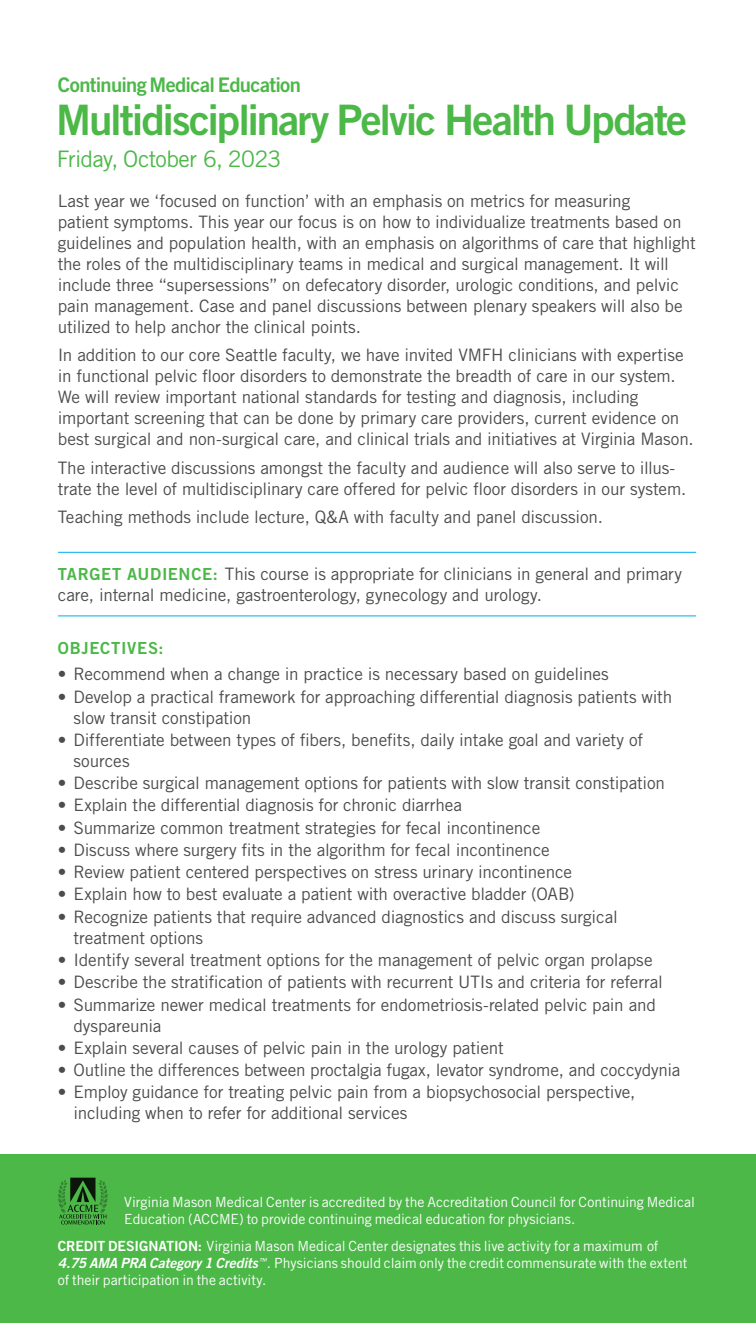
<style>
.page{position:relative;width:756px;height:1323px;background:#fff}
.page>*{position:absolute;margin:0;border:0;box-sizing:border-box;transform-origin:0 0}
.t1{font:42px "Trade Gothic LT Std Bd 2";letter-spacing:-.05em;color:#4cb848}
.t2{font:22.75px "Trade Gothic LT Std";letter-spacing:-.03em;color:#4cb848}
.t3{font:20.12px "Trade Gothic LT Std Bd 2";letter-spacing:-.035em;color:#4cb848}
.t4{font:17.15px/21px "Trade Gothic LT Std";letter-spacing:-.01em;color:#4b4c4d}
.t5{font:16.62px "Trade Gothic LT Std Bd 2";letter-spacing:.045em;color:#4cb848}
.t6{font:14px/17px "Trade Gothic LT Std";letter-spacing:-.005em;color:#fff}
.s1{font-family:"Trade Gothic LT Std Bd 2";font-size:16.62px;color:#4cb848}
.s2{font-family:"Trade Gothic LT Std Bd 2"}
.s3{font-family:"Trade Gothic LT Std Bd 2 Obl"}
</style>
<div class="page">
<hr style="left:58px;top:552px;width:638px;height:1px;background:#00adeb">
<hr style="left:58px;top:615px;width:638px;height:1px;background:#00adeb">
<div style="left:0;top:1155px;width:756px;height:168px;background:#4cb848"></div>
<svg style="left:58px;top:1178px;width:50px;height:47px"></svg>
<p class="t3" style="left:58px;top:73px;width:245px">Continuing Medical Education</p>
<h1 class="t1" style="left:56px;top:94px;width:633px">Multidisciplinary Pelvic Health Update</h1>
<h2 class="t2" style="left:57px;top:145px;width:226px">Friday, October 6, 2023</h2>
<p class="t4" style="left:58px;top:190px;width:640px">Last year we ‘focused on function’ with an emphasis on metrics for measuring<br>patient symptoms. This year our focus is on how to individualize treatments based on guidelines and population health, with an emphasis on algorithms of care that highlight the roles of the multidisciplinary teams in medical and surgical management. It will include three “supersessions” on defecatory disorder, urologic conditions, and pelvic pain management. Case and panel discussions between plenary speakers will also be utilized to help anchor the clinical points.</p>
<p class="t4" style="left:58px;top:344px;width:638px">In addition to our core Seattle faculty, we have invited VMFH clinicians with expertise in functional pelvic floor disorders to demonstrate the breadth of care in our system.<br>We will review important national standards for testing and diagnosis, including important screening that can be done by primary care providers, current evidence on best surgical and non-surgical care, and clinical trials and initiatives at Virginia Mason.</p>
<p class="t4" style="left:58px;top:457px;width:630px">The interactive discussions amongst the faculty and audience will also serve to illus&shy;trate the level of multidisciplinary care offered for pelvic floor disorders in our system.</p>
<p class="t4" style="left:58px;top:506px;width:547px">Teaching methods include lecture, Q&amp;A with faculty and panel discussion.</p>
<p class="t4" style="left:58px;top:563px;width:626px"><span class="s1">TARGET AUDIENCE:</span> This course is appropriate for clinicians in general and primary care, internal medicine, gastroenterology, gynecology and urology.</p>
<p class="t5" style="left:58px;top:638px;width:107px">OBJECTIVES:</p>
<p class="t4" style="left:58px;top:664px;width:553px">• Recommend when a change in practice is necessary based on guidelines</p>
<p class="t4" style="left:73px;top:686px;width:600px;text-indent:-16px">• Develop a practical framework for approaching differential diagnosis patients with slow transit constipation</p>
<p class="t4" style="left:73px;top:729px;width:571px;text-indent:-16px">• Differentiate between types of fibers, benefits, daily intake goal and variety of sources</p>
<p class="t4" style="left:58px;top:772px;width:609px">• Describe surgical management options for patients with slow transit constipation</p>
<p class="t4" style="left:58px;top:795px;width:406px">• Explain the differential diagnosis for chronic diarrhea</p>
<p class="t4" style="left:58px;top:817px;width:484px">• Summarize common treatment strategies for fecal incontinence</p>
<p class="t4" style="left:58px;top:839px;width:494px">• Discuss where surgery fits in the algorithm for fecal incontinence</p>
<p class="t4" style="left:58px;top:861px;width:516px">• Review patient centered perspectives on stress urinary incontinence</p>
<p class="t4" style="left:58px;top:884px;width:518px">• Explain how to best evaluate a patient with overactive bladder (OAB)</p>
<p class="t4" style="left:74px;top:906px;width:546px;text-indent:-16px">• Recognize patients that require advanced diagnostics and discuss surgical treatment options</p>
<p class="t4" style="left:58px;top:949px;width:596px">• Identify several treatment options for the management of pelvic organ prolapse</p>
<p class="t4" style="left:58px;top:971px;width:607px">• Describe the stratification of patients with recurrent UTIs and criteria for referral</p>
<p class="t4" style="left:74px;top:994px;width:584px;text-indent:-16px">• Summarize newer medical treatments for endometriosis-related pelvic pain and dyspareunia</p>
<p class="t4" style="left:58px;top:1037px;width:448px">• Explain several causes of pelvic pain in the urology patient</p>
<p class="t4" style="left:58px;top:1059px;width:624px">• Outline the differences between proctalgia fugax, levator syndrome, and coccydynia</p>
<p class="t4" style="left:74px;top:1081px;width:564px;text-indent:-16px">• Employ guidance for treating pelvic pain from a biopsychosocial perspective, including when to refer for additional services</p>
<p class="t6" style="left:124px;top:1193px;width:572px">Virginia Mason Medical Center is accredited by the Accreditation Council for Continuing Medical<br>Education (ACCME) to provide continuing medical education for physicians.</p>
<p class="t6" style="left:58px;top:1237px;width:631px"><span class="s2">CREDIT DESIGNATION:</span> Virginia Mason Medical Center designates this live activity for a maximum of<br><span class="s3">4.75 AMA PRA Category 1 Credits</span><sup>™</sup>. Physicians should claim only the credit commensurate with the extent of their participation in the activity.</p>
</div>
